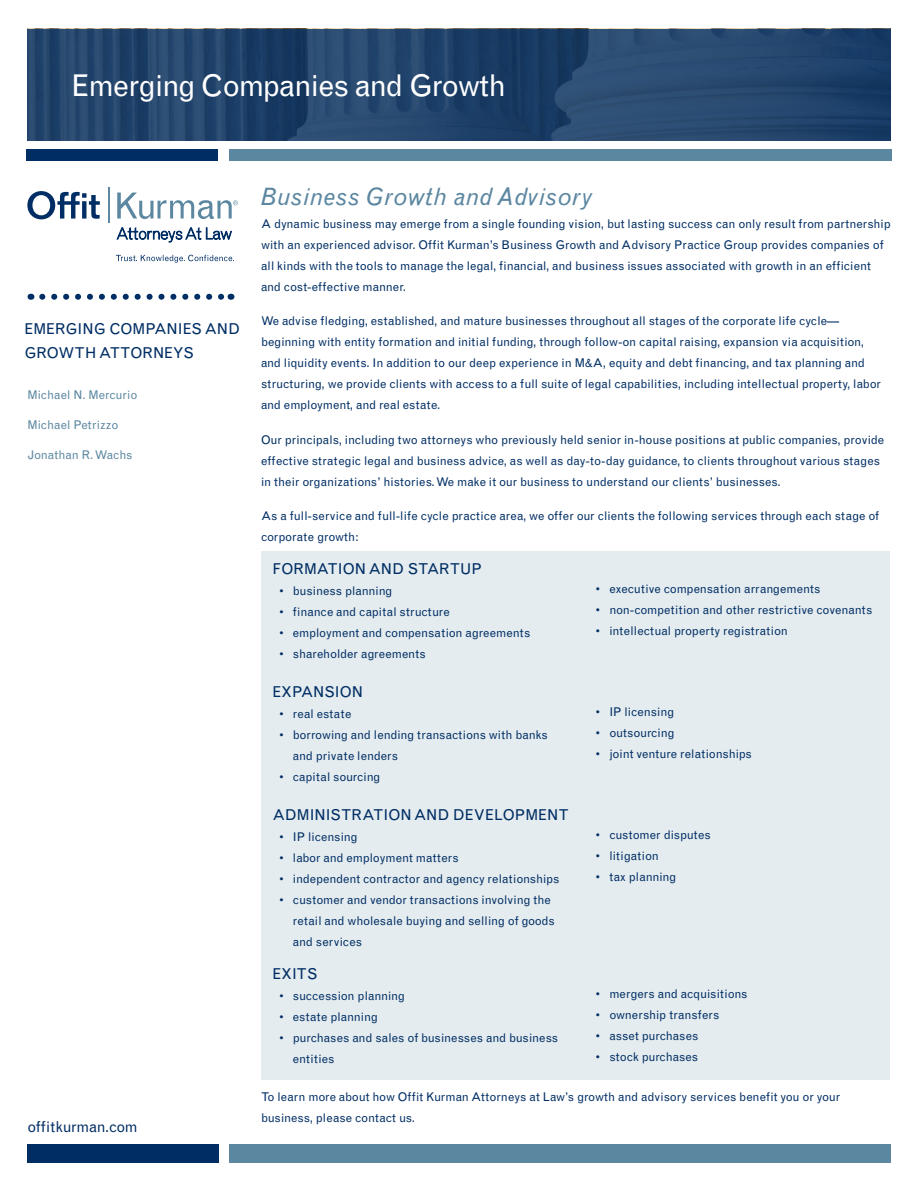
<style>
.page{position:relative;width:918px;height:1188px;background:#fff}
.page>*{position:absolute;margin:0;border:0;box-sizing:border-box;transform-origin:0 0}
.t1{font:30px "Grotesque MT Std";letter-spacing:-.035em;color:#fff}
.t2{font:italic 24px "Grotesque MT Std";letter-spacing:.01em;color:#5c87a1}
.Body_Text_Subheading{font:15px/24px "Grotesque MT Std";color:#002e64}
.Sidebar_Title{font:15px "Grotesque MT Std";color:#002e64}
.t3{font:12px/21px "Grotesque MT Std";letter-spacing:-.005em;color:#002e64}
.t4{font:12px "Grotesque MT Std";color:#5c87a1}
.t5{font:12px "Grotesque MT Std";letter-spacing:.02em;color:#002e64}
.t6{font:12px "Grotesque MT Std";letter-spacing:.015em;color:#002e64}
</style>
<div class="page">
<svg style="left:117px;top:228px;width:115px;height:14px"></svg>
<svg style="left:27px;top:191px;width:73px;height:28px"></svg>
<hr style="left:108px;top:188px;width:1px;height:35px;background:#5c87a1">
<svg style="left:117px;top:193px;width:121px;height:26px"></svg>
<svg style="left:116px;top:255px;width:118px;height:8px"></svg>
<div style="left:26px;top:149px;width:192px;height:12px;background:#002e64"></div>
<div style="left:229px;top:149px;width:663px;height:12px;background:#5c87a1"></div>
<div style="left:27px;top:1145px;width:191px;height:18px;background:#002e64"></div>
<div style="left:229px;top:1145px;width:662px;height:18px;background:#5c87a1"></div>
<svg style="left:42px;top:294px;width:183px;height:6px"></svg>
<svg style="left:27px;top:29px;width:864px;height:112px;background:#23446b"></svg>
<div style="left:262px;top:552px;width:628px;height:528px;background:#e5ecef"></div>
<p class="t1" style="left:72px;top:68px;width:436px">Emerging Companies and Growth</p>
<p class="Body_Text_Subheading" style="left:24px;top:317px;width:217px">EMERGING COMPANIES AND<br>GROWTH ATTORNEYS</p>
<p class="t4" style="left:27px;top:388px;width:112px">Michael N. Mercurio</p>
<p class="t4" style="left:27px;top:418px;width:93px">Michael Petrizzo</p>
<p class="t4" style="left:27px;top:448px;width:107px">Jonathan R. Wachs</p>
<p class="Body_Text_Subheading" style="left:27px;top:1115px;width:112px">offitkurman.com</p>
<p class="t2" style="left:261px;top:183px;width:333px">Business Growth and Advisory</p>
<p class="t3" style="left:261px;top:213px;width:631px">A dynamic business may emerge from a single founding vision, but lasting success can only result from partnership with an experienced advisor. Offit Kurman’s Business Growth and Advisory Practice Group provides companies of all kinds with the tools to manage the legal, financial, and business issues associated with growth in an efficient and cost-effective manner.</p>
<p class="t3" style="left:261px;top:311px;width:622px">We advise fledging, established, and mature businesses throughout all stages of the corporate life cycle— beginning with entity formation and initial funding, through follow-on capital raising, expansion via acquisition, and liquidity events. In addition to our deep experience in M&amp;A, equity and debt financing, and tax planning and structuring, we provide clients with access to a full suite of legal capabilities, including intellectual property, labor and employment, and real estate.</p>
<p class="t3" style="left:261px;top:429px;width:625px">Our principals, including two attorneys who previously held senior in-house positions at public companies, provide effective strategic legal and business advice, as well as day-to-day guidance, to clients throughout various stages in their organizations’ histories. We make it our business to understand our clients’ businesses.</p>
<p class="t3" style="left:261px;top:506px;width:620px">As a full-service and full-life cycle practice area, we offer our clients the following services through each stage of corporate growth:</p>
<p class="Body_Text_Subheading" style="left:273px;top:557px;width:211px">FORMATION AND STARTUP</p>
<p class="t3" style="left:279px;top:580px;width:115px">• business planning</p>
<p class="t3" style="left:279px;top:601px;width:172px">• finance and capital structure</p>
<p class="t3" style="left:279px;top:622px;width:253px">• employment and compensation agreements</p>
<p class="t3" style="left:279px;top:643px;width:148px">• shareholder agreements</p>
<p class="Body_Text_Subheading" style="left:273px;top:680px;width:92px">EXPANSION</p>
<p class="t5" style="left:279px;top:707px;width:73px">• real estate</p>
<p class="t3" style="left:293px;top:724px;width:257px;text-indent:-14px">• borrowing and lending transactions with banks and private lenders</p>
<p class="t3" style="left:279px;top:766px;width:103px">• capital sourcing</p>
<p class="Body_Text_Subheading" style="left:273px;top:803px;width:298px">ADMINISTRATION AND DEVELOPMENT</p>
<p class="t3" style="left:279px;top:827px;width:80px">• IP licensing</p>
<p class="t3" style="left:279px;top:848px;width:181px">• labor and employment matters</p>
<p class="t3" style="left:279px;top:869px;width:282px">• independent contractor and agency relationships</p>
<p class="t3" style="left:293px;top:890px;width:263px;text-indent:-14px">• customer and vendor transactions involving the retail and wholesale buying and selling of goods and services</p>
<p class="Sidebar_Title" style="left:273px;top:965px;width:46px">EXITS</p>
<p class="t3" style="left:279px;top:986px;width:127px">• succession planning</p>
<p class="t3" style="left:279px;top:1007px;width:100px">• estate planning</p>
<p class="t3" style="left:293px;top:1028px;width:267px;text-indent:-14px">• purchases and sales of businesses and business entities</p>
<p class="t3" style="left:596px;top:578px;width:226px">• executive compensation arrangements</p>
<p class="t3" style="left:596px;top:599px;width:278px">• non-competition and other restrictive covenants</p>
<p class="t3" style="left:596px;top:620px;width:193px">• intellectual property registration</p>
<p class="t3" style="left:596px;top:701px;width:80px">• IP licensing</p>
<p class="t3" style="left:596px;top:722px;width:80px">• outsourcing</p>
<p class="t3" style="left:596px;top:743px;width:158px">• joint venture relationships</p>
<p class="t3" style="left:596px;top:824px;width:117px">• customer disputes</p>
<p class="t6" style="left:596px;top:849px;width:64px">• litigation</p>
<p class="t3" style="left:596px;top:866px;width:82px">• tax planning</p>
<p class="t3" style="left:596px;top:983px;width:153px">• mergers and acquisitions</p>
<p class="t3" style="left:596px;top:1004px;width:125px">• ownership transfers</p>
<p class="t3" style="left:596px;top:1025px;width:104px">• asset purchases</p>
<p class="t3" style="left:596px;top:1046px;width:104px">• stock purchases</p>
<p class="t3" style="left:261px;top:1086px;width:581px">To learn more about how Offit Kurman Attorneys at Law’s growth and advisory services benefit you or your business, please contact us.</p>
</div>
